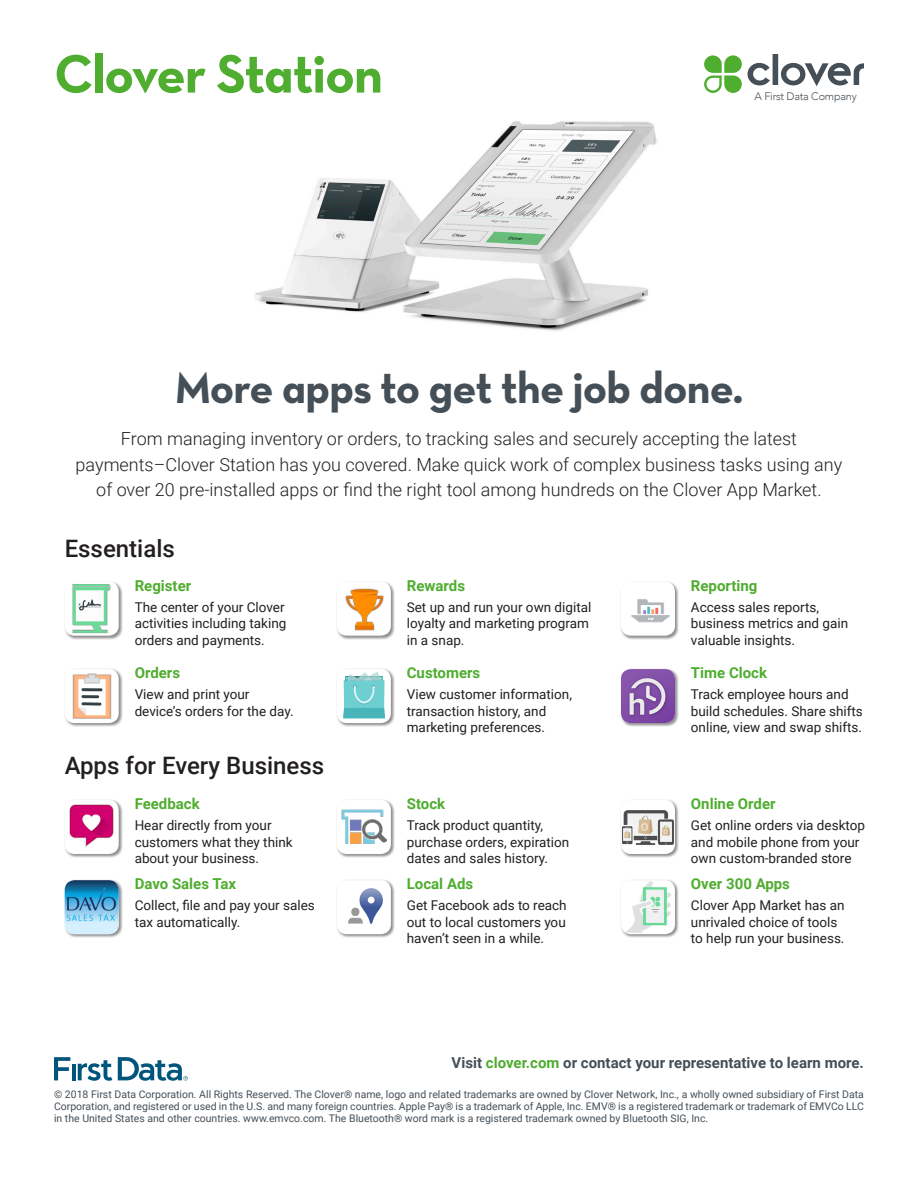
<style>
.page{position:relative;width:918px;height:1188px;background:#fff}
.page>*{position:absolute;margin:0;border:0;box-sizing:border-box;transform-origin:0 0}
.t1{font:55.05px "Neutra Text Bold Alt";letter-spacing:-.025em;color:#4fad2f}
.t2{font:45px "Neutra Text Bold Alt";letter-spacing:-.02em;color:#454f57}
.t3{font:500 24px "Roboto";color:#231f20}
.t4{font:300 18px/25.5px "Roboto";color:#231f20;text-align:center}
.t5{font:700 15px "Roboto";color:#4fad2f}
.t6{font:700 15px "Roboto";color:#454f57}
.t7{font:13.5px/16.5px "Roboto";color:#231f20}
.t8{font:300 10.95px "Avenir";letter-spacing:-.02em;color:#454f57}
.t9{font:10.5px/12px "Roboto";color:#454f57;text-align:justify}
.s1{color:#4fad2f}
</style>
<div class="page">
<img style="left:255px;top:121px;width:402px;height:210px">
<hr style="left:72px;top:1064px;width:4px;height:16px;background:#00557c">
<svg style="left:78px;top:1060px;width:34px;height:21px"></svg>
<svg style="left:54px;top:1057px;width:16px;height:23px"></svg>
<svg style="left:118px;top:1057px;width:70px;height:24px"></svg>
<svg style="left:704px;top:54px;width:160px;height:39px"></svg>
<div style="left:64px;top:581px;width:59px;height:59px;background:#231f20;opacity:.51"></div>
<svg style="left:65px;top:582px;width:54px;height:54px"></svg>
<img style="left:67px;top:584px;width:50px;height:49px">
<div style="left:620px;top:581px;width:59px;height:59px;background:#231f20;opacity:.51"></div>
<div style="left:621px;top:582px;width:54px;height:54px;background:#fff;border-radius:10px"></div>
<img style="left:631px;top:599px;width:38px;height:24px">
<div style="left:620px;top:668px;width:59px;height:59px;background:#231f20;opacity:.51"></div>
<img style="left:621px;top:669px;width:54px;height:54px">
<div style="left:336px;top:581px;width:59px;height:59px;background:#231f20;opacity:.51"></div>
<div style="left:337px;top:582px;width:54px;height:54px;background:#fff;border-radius:10px"></div>
<img style="left:345px;top:588px;width:39px;height:42px">
<div style="left:64px;top:799px;width:59px;height:59px;background:#231f20;opacity:.51"></div>
<div style="left:65px;top:800px;width:54px;height:54px;background:#fff;border-radius:10px"></div>
<img style="left:70px;top:805px;width:44px;height:42px">
<div style="left:64px;top:668px;width:59px;height:59px;background:#231f20;opacity:.51"></div>
<div style="left:65px;top:669px;width:54px;height:54px;background:#fff;border-radius:10px"></div>
<img style="left:72px;top:673px;width:40px;height:46px">
<div style="left:336px;top:799px;width:59px;height:59px;background:#231f20;opacity:.51"></div>
<div style="left:337px;top:800px;width:54px;height:54px;background:#fff;border-radius:10px"></div>
<img style="left:342px;top:809px;width:44px;height:35px">
<div style="left:336px;top:879px;width:59px;height:59px;background:#231f20;opacity:.51"></div>
<div style="left:337px;top:880px;width:54px;height:54px;background:#fff;border-radius:10px"></div>
<img style="left:348px;top:889px;width:35px;height:34px">
<div style="left:620px;top:799px;width:59px;height:59px;background:#231f20;opacity:.51"></div>
<img style="left:621px;top:800px;width:54px;height:54px">
<div style="left:620px;top:879px;width:59px;height:59px;background:#231f20;opacity:.51"></div>
<div style="left:621px;top:880px;width:54px;height:54px;background:#fff;border-radius:10px"></div>
<img style="left:622px;top:881px;width:52px;height:52px">
<div style="left:64px;top:879px;width:59px;height:59px;background:#231f20;opacity:.51"></div>
<img style="left:65px;top:880px;width:54px;height:54px">
<div style="left:336px;top:668px;width:59px;height:59px;background:#231f20;opacity:.51"></div>
<div style="left:337px;top:669px;width:54px;height:54px;background:#fff;border-radius:10px"></div>
<svg style="left:343px;top:672px;width:42px;height:46px;background:#7dced1"></svg>
<p class="t1" style="left:54px;top:40px;width:331px">Clover Station</p>
<p class="t8" style="left:755px;top:90px;width:104px">A First Data Company</p>
<p class="t2" style="left:174px;top:360px;width:571px">More apps to get the job done.</p>
<p class="t4" style="left:76px;top:425px;width:768px">From managing inventory or orders, to tracking sales and securely accepting the latest payments–Clover Station has you covered. Make quick work of complex business tasks using any of over 20 pre-installed apps or find the right tool among hundreds on the Clover App Market.</p>
<p class="t3" style="left:65px;top:532px;width:112px">Essentials</p>
<p class="t5" style="left:135px;top:575px;width:58px">Register</p>
<p class="t5" style="left:407px;top:575px;width:60px">Rewards</p>
<p class="t5" style="left:691px;top:575px;width:68px">Reporting</p>
<p class="t7" style="left:135px;top:598px;width:153px">The center of your Clover activities including taking orders and payments.</p>
<p class="t7" style="left:407px;top:598px;width:186px">Set up and run your own digital loyalty and marketing program in a snap.</p>
<p class="t7" style="left:691px;top:598px;width:159px">Access sales reports, business metrics and gain valuable insights.</p>
<p class="t5" style="left:135px;top:662px;width:47px">Orders</p>
<p class="t5" style="left:407px;top:662px;width:75px">Customers</p>
<p class="t5" style="left:691px;top:662px;width:78px">Time Clock</p>
<p class="t7" style="left:135px;top:686px;width:160px">View and print your device’s orders for the day.</p>
<p class="t7" style="left:407px;top:686px;width:167px">View customer information, transaction history, and marketing preferences.</p>
<p class="t7" style="left:691px;top:686px;width:173px">Track employee hours and build schedules. Share shifts online, view and swap shifts.</p>
<p class="t3" style="left:65px;top:749px;width:261px">Apps for Every Business</p>
<p class="t5" style="left:135px;top:793px;width:67px">Feedback</p>
<p class="t5" style="left:407px;top:793px;width:40px">Stock</p>
<p class="t5" style="left:691px;top:793px;width:86px">Online Order</p>
<p class="t7" style="left:135px;top:817px;width:160px">Hear directly from your customers what they think about your business.</p>
<p class="t7" style="left:407px;top:817px;width:164px">Track product quantity, purchase orders, expiration dates and sales history.</p>
<p class="t7" style="left:691px;top:817px;width:176px">Get online orders via desktop and mobile phone from your own custom-branded store</p>
<p class="t5" style="left:135px;top:873px;width:103px">Davo Sales Tax</p>
<p class="t5" style="left:407px;top:873px;width:68px">Local Ads</p>
<p class="t5" style="left:691px;top:873px;width:101px">Over 300 Apps</p>
<p class="t7" style="left:135px;top:897px;width:182px">Collect, file and pay your sales tax automatically.</p>
<p class="t7" style="left:407px;top:897px;width:161px;text-align:justify">Get Facebook ads to reach out to local customers you haven’t seen in a while.</p>
<p class="t7" style="left:691px;top:897px;width:155px">Clover App Market has an unrivaled choice of tools to help run your business.</p>
<p class="t6" style="left:452px;top:1053px;width:414px">Visit <span class="s1">clover.com</span> or contact your representative to learn more.</p>
<p class="t9" style="left:54px;top:1088px;width:812px">© 2018 First Data Corporation. All Rights Reserved. The Clover® name, logo and related trademarks are owned by Clover Network, Inc., a wholly owned subsidiary of First Data Corporation, and registered or used in the U.S. and many foreign countries. Apple Pay® is a trademark of Apple, Inc. EMV® is a registered trademark or trademark of EMVCo LLC in the United States and other countries. www.emvco.com. The Bluetooth® word mark is a registered trademark owned by Bluetooth SIG, Inc.</p>
</div>
